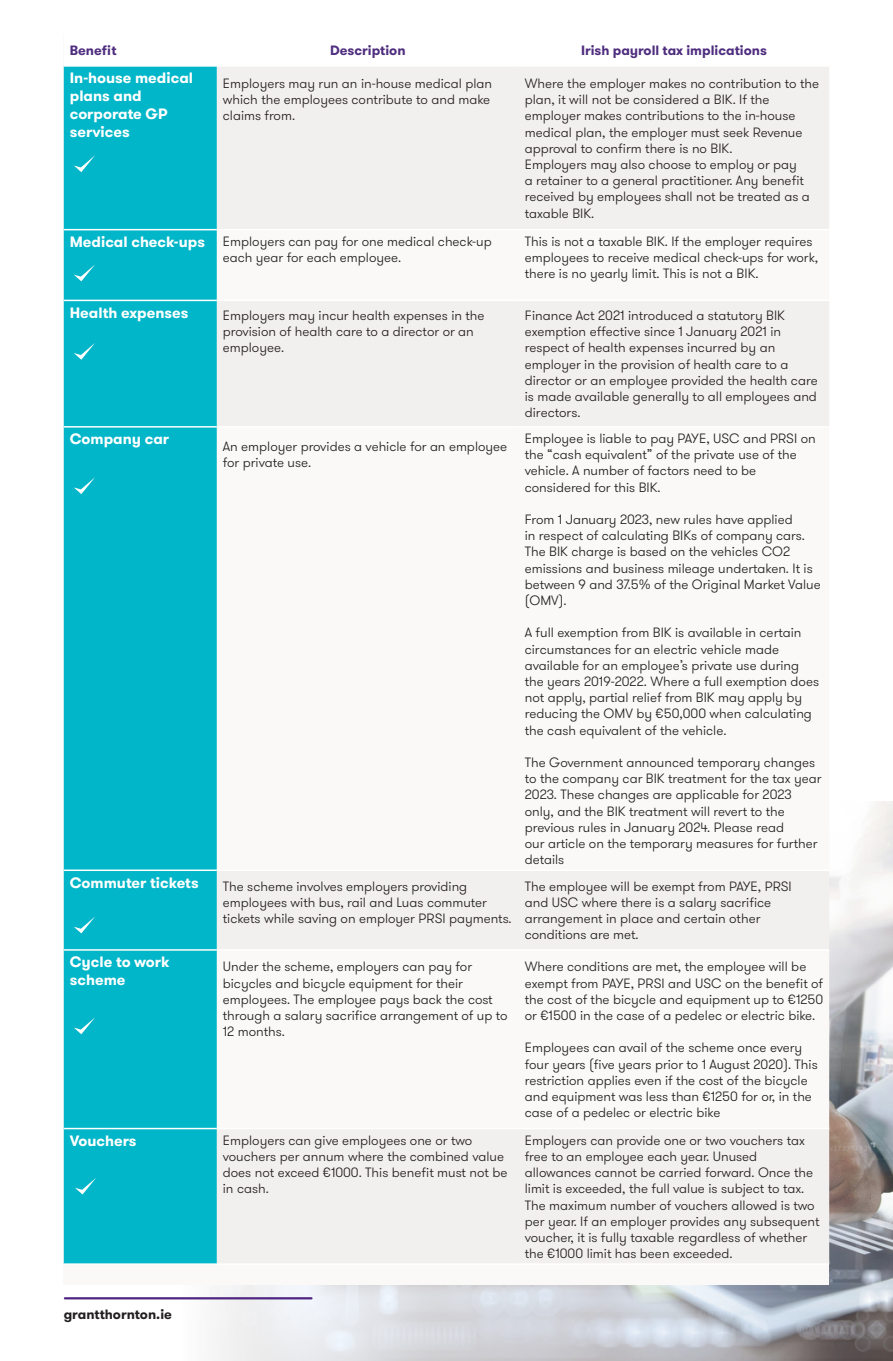
<style>
.page{position:relative;width:893px;height:1361px;background:#fff}
.page>*{position:absolute;margin:0;border:0;box-sizing:border-box;transform-origin:0 0}
.t1{font:700 15px/18px "GT Walsheim Pro";color:#fff}
.t2{font:300 13.5px/16.2px "GT Walsheim Pro";color:#231f20}
.t3{font:700 13.5px "GT Walsheim Pro";color:#4f2d7f}
.t4{font:700 13.5px "GT Walsheim Pro";color:#231f20}
</style>
<div class="page">
<img style="left:183px;top:801px;width:710px;height:560px">
<hr style="left:65px;top:1297px;width:246px;height:2px;background:#4e2582">
<div style="left:64px;top:67px;width:153px;height:1196px;background:#00b6c8"></div>
<div style="left:217px;top:67px;width:612px;height:1196px;background:#f2f0ee"></div>
<svg style="left:217px;top:230px;width:612px;height:898px"></svg>
<hr style="left:64px;top:229px;width:153px;height:1px;background:#fff">
<hr style="left:64px;top:300px;width:153px;height:1px;background:#fff">
<hr style="left:64px;top:426px;width:153px;height:1px;background:#fff">
<hr style="left:217px;top:229px;width:302px;height:1px;background:#fff">
<hr style="left:519px;top:229px;width:310px;height:1px;background:#fff">
<hr style="left:64px;top:869px;width:153px;height:2px;background:#fff">
<hr style="left:64px;top:949px;width:153px;height:1px;background:#fff">
<hr style="left:64px;top:1128px;width:153px;height:1px;background:#fff">
<hr style="left:64px;top:1263px;width:153px;height:2px;background:#fff">
<hr style="left:217px;top:300px;width:302px;height:1px;background:#fff">
<hr style="left:519px;top:300px;width:310px;height:1px;background:#fff">
<hr style="left:217px;top:426px;width:302px;height:1px;background:#fff">
<hr style="left:519px;top:426px;width:310px;height:1px;background:#fff">
<hr style="left:217px;top:869px;width:302px;height:2px;background:#fff">
<hr style="left:217px;top:949px;width:302px;height:1px;background:#fff">
<hr style="left:519px;top:869px;width:310px;height:2px;background:#fff">
<hr style="left:519px;top:949px;width:310px;height:1px;background:#fff">
<hr style="left:217px;top:1128px;width:302px;height:1px;background:#fff">
<hr style="left:519px;top:1128px;width:310px;height:1px;background:#fff">
<hr style="left:217px;top:1263px;width:302px;height:2px;background:#fff">
<hr style="left:519px;top:1263px;width:310px;height:2px;background:#fff">
<svg style="left:74px;top:155px;width:21px;height:17px"></svg>
<svg style="left:74px;top:264px;width:21px;height:17px"></svg>
<svg style="left:74px;top:343px;width:21px;height:17px"></svg>
<svg style="left:74px;top:477px;width:21px;height:17px"></svg>
<svg style="left:74px;top:916px;width:21px;height:17px"></svg>
<svg style="left:74px;top:1017px;width:21px;height:17px"></svg>
<svg style="left:75px;top:1177px;width:21px;height:17px"></svg>
<p class="t3" style="left:70px;top:41px;width:48px">Benefit</p>
<p class="t3" style="left:330px;top:41px;width:77px">Description</p>
<p class="t3" style="left:581px;top:41px;width:187px">Irish payroll tax implications</p>
<p class="t1" style="left:70px;top:69px;width:125px">In-house medical plans and corporate GP services</p>
<p class="t2" style="left:223px;top:76px;width:271px">Employers may run an in-house medical plan which the employees contribute to and make claims from.</p>
<p class="t2" style="left:525px;top:76px;width:296px">Where the employer makes no contribution to the plan, it will not be considered a BIK. If the</p>
<p class="t2" style="left:525px;top:108px;width:279px">employer makes contributions to the in-house medical plan, the employer must seek Revenue approval to confirm there is no BIK.</p>
<p class="t2" style="left:525px;top:157px;width:287px">Employers may also choose to employ or pay<br>a retainer to a general practitioner. Any benefit received by employees shall not be treated as a taxable BIK.</p>
<p class="t1" style="left:70px;top:233px;width:137px">Medical check-ups</p>
<p class="t2" style="left:223px;top:233px;width:270px">Employers can pay for one medical check-up each year for each employee.</p>
<p class="t2" style="left:525px;top:233px;width:295px">This is not a taxable BIK. If the employer requires employees to receive medical check-ups for work, there is no yearly limit. This is not a BIK.</p>
<p class="t1" style="left:70px;top:303px;width:120px">Health expenses</p>
<p class="t2" style="left:223px;top:308px;width:263px">Employers may incur health expenses in the provision of health care to a director or an employee.</p>
<p class="t2" style="left:525px;top:308px;width:262px">Finance Act 2021 introduced a statutory BIK</p>
<p class="t2" style="left:525px;top:324px;width:258px">exemption effective since 1 January 2021 in</p>
<p class="t2" style="left:525px;top:340px;width:252px">respect of health expenses incurred by an</p>
<p class="t2" style="left:525px;top:356px;width:295px">employer in the provision of health care to a director or an employee provided the health care is made available generally to all employees and directors.</p>
<p class="t1" style="left:70px;top:430px;width:101px">Company car</p>
<p class="t2" style="left:223px;top:438px;width:286px">An employer provides a vehicle for an employee for private use.</p>
<p class="t2" style="left:525px;top:430px;width:292px">Employee is liable to pay PAYE, USC and PRSI on the “cash equivalent” of the private use of the vehicle. A number of factors need to be considered for this BIK.</p>
<p class="t2" style="left:525px;top:511px;width:297px">From 1 January 2023, new rules have applied<br>in respect of calculating BIKs of company cars.<br>The BIK charge is based on the vehicles CO2 emissions and business mileage undertaken. It is between 9 and 37.5% of the Original Market Value (OMV).</p>
<p class="t2" style="left:525px;top:625px;width:296px">A full exemption from BIK is available in certain circumstances for an electric vehicle made available for an employee’s private use during the years 2019-2022. Where a full exemption does not apply, partial relief from BIK may apply by reducing the OMV by €50,000 when calculating the cash equivalent of the vehicle.</p>
<p class="t2" style="left:525px;top:754px;width:298px">The Government announced temporary changes to the company car BIK treatment for the tax year 2023. These changes are applicable for 2023 only, and the BIK treatment will revert to the previous rules in January 2024. Please read<br>our article on the temporary measures for further details</p>
<p class="t1" style="left:70px;top:873px;width:130px">Commuter tickets</p>
<p class="t2" style="left:223px;top:878px;width:246px">The scheme involves employers providing</p>
<p class="t2" style="left:223px;top:894px;width:290px">employees with bus, rail and Luas commuter tickets while saving on employer PRSI payments.</p>
<p class="t2" style="left:525px;top:878px;width:268px">The employee will be exempt from PAYE, PRSI and USC where there is a salary sacrifice</p>
<p class="t2" style="left:525px;top:911px;width:237px">arrangement in place and certain other</p>
<p class="t2" style="left:525px;top:927px;width:115px">conditions are met.</p>
<p class="t1" style="left:70px;top:953px;width:101px">Cycle to work scheme</p>
<p class="t2" style="left:223px;top:959px;width:286px">Under the scheme, employers can pay for bicycles and bicycle equipment for their employees. The employee pays back the cost through a salary sacrifice arrangement of up to 12 months.</p>
<p class="t2" style="left:525px;top:959px;width:300px">Where conditions are met, the employee will be exempt from PAYE, PRSI and USC on the benefit of the cost of the bicycle and equipment up to €1250 or €1500 in the case of a pedelec or electric bike.</p>
<p class="t2" style="left:525px;top:1040px;width:294px">Employees can avail of the scheme once every four years (five years prior to 1 August 2020). This restriction applies even if the cost of the bicycle and equipment was less than €1250 for or, in the case of a pedelec or electric bike</p>
<p class="t1" style="left:70px;top:1131px;width:68px">Vouchers</p>
<p class="t2" style="left:223px;top:1132px;width:286px">Employers can give employees one or two vouchers per annum where the combined value does not exceed €1000. This benefit must not be in cash.</p>
<p class="t2" style="left:525px;top:1132px;width:296px">Employers can provide one or two vouchers tax free to an employee each year. Unused allowances cannot be carried forward. Once the limit is exceeded, the full value is subject to tax.<br>The maximum number of vouchers allowed is two per year. If an employer provides any subsequent voucher, it is fully taxable regardless of whether the €1000 limit has been exceeded.</p>
<p class="t4" style="left:64px;top:1305px;width:110px">grantthornton.ie</p>
</div>
